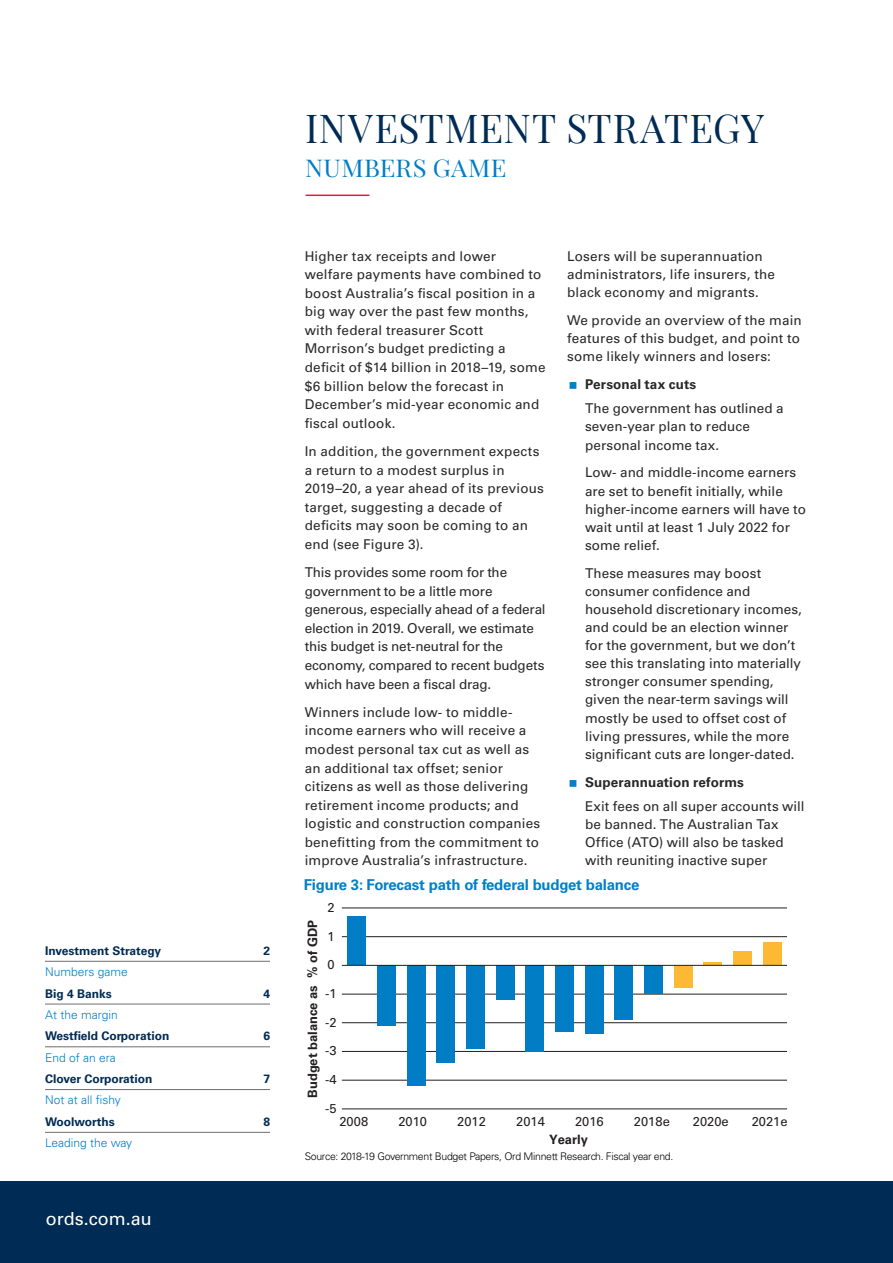
<style>
.page{position:relative;width:893px;height:1263px;background:#fff}
.page>*{position:absolute;margin:0;border:0;box-sizing:border-box;transform-origin:0 0}
.t1{font:39px "Playfair Display";letter-spacing:.02em;color:#002b54}
.t2{font:24px "Playfair Display";letter-spacing:.01em;color:#007dc5;scale:1.07 1}
.t3{font:18px "Univers LT Std";color:#fff}
.t4{font:700 15px "Univers LT Std";letter-spacing:-.015em;color:#0081c7}
.t5{font:13.5px/18.1px "Univers LT Std";letter-spacing:.005em;color:#292829}
.t6{font:13.5px/18.6px "Univers LT Std";letter-spacing:-.015em;color:#292829}
.t7{font:700 13.5px "Univers LT Std";letter-spacing:.005em;color:#292829}
.t8{font:12.9px "Univers LT Std";color:#231f20}
.t9{font:700 12.9px "Univers LT Std";color:#231f20}
.t10{font:700 12px "Univers LT Std";color:#002b54}
.t11{font:300 12px "Univers LT Std";color:#007dc5}
.t12{font:300 10.5px "Univers LT Std";letter-spacing:-.03em;color:#000}
</style>
<div class="page">
<div style="left:0;top:1181px;width:893px;height:82px;background:#002b54"></div>
<hr style="left:45px;top:961px;width:225px;height:1px;background:#6d6e71">
<hr style="left:45px;top:1004px;width:225px;height:1px;background:#6d6e71">
<hr style="left:45px;top:1046px;width:225px;height:1px;background:#6d6e71">
<hr style="left:45px;top:1089px;width:225px;height:1px;background:#6d6e71">
<hr style="left:45px;top:1132px;width:225px;height:1px;background:#6d6e71">
<hr style="left:306px;top:195px;width:63px;height:1px;background:#ed1c29">
<hr style="left:342px;top:1109px;width:445px;height:1px;background:#231f20">
<hr style="left:342px;top:1080px;width:445px;height:1px;background:#231f20">
<hr style="left:342px;top:1051px;width:445px;height:1px;background:#231f20">
<hr style="left:342px;top:1022px;width:445px;height:1px;background:#231f20">
<hr style="left:342px;top:994px;width:445px;height:1px;background:#231f20">
<hr style="left:342px;top:936px;width:445px;height:1px;background:#231f20">
<hr style="left:342px;top:908px;width:445px;height:1px;background:#231f20">
<div style="left:763px;top:942px;width:18px;height:23px;background:#fdb933"></div>
<div style="left:733px;top:951px;width:19px;height:14px;background:#fdb933"></div>
<hr style="left:704px;top:962px;width:18px;height:3px;background:#fdb933">
<div style="left:674px;top:965px;width:18px;height:23px;background:#fdb933"></div>
<div style="left:644px;top:965px;width:19px;height:29px;background:#007dc5"></div>
<div style="left:615px;top:965px;width:18px;height:55px;background:#007dc5"></div>
<div style="left:585px;top:965px;width:18px;height:69px;background:#007dc5"></div>
<div style="left:555px;top:965px;width:19px;height:66px;background:#007dc5"></div>
<div style="left:525px;top:965px;width:19px;height:86px;background:#007dc5"></div>
<div style="left:496px;top:965px;width:18px;height:35px;background:#007dc5"></div>
<div style="left:466px;top:965px;width:19px;height:83px;background:#007dc5"></div>
<div style="left:436px;top:965px;width:19px;height:98px;background:#007dc5"></div>
<div style="left:407px;top:965px;width:18px;height:121px;background:#007dc5"></div>
<div style="left:377px;top:965px;width:19px;height:61px;background:#007dc5"></div>
<div style="left:347px;top:916px;width:19px;height:49px;background:#007dc5"></div>
<hr style="left:342px;top:965px;width:445px;height:1px;background:#231f20">
<p class="t10" style="left:45px;top:943px;width:118px">Investment Strategy</p>
<p class="t10" style="left:263px;top:943px;width:8px">2</p>
<p class="t11" style="left:45px;top:965px;width:84px">Numbers game</p>
<p class="t10" style="left:45px;top:986px;width:68px">Big 4 Banks</p>
<p class="t10" style="left:263px;top:986px;width:8px">4</p>
<p class="t11" style="left:45px;top:1007px;width:74px">At the margin</p>
<p class="t10" style="left:45px;top:1029px;width:126px">Westfield Corporation</p>
<p class="t10" style="left:263px;top:1029px;width:8px">6</p>
<p class="t11" style="left:45px;top:1050px;width:72px">End of an era</p>
<p class="t10" style="left:45px;top:1072px;width:109px">Clover Corporation</p>
<p class="t10" style="left:263px;top:1072px;width:8px">7</p>
<p class="t11" style="left:45px;top:1093px;width:77px">Not at all fishy</p>
<p class="t10" style="left:45px;top:1114px;width:71px">Woolworths</p>
<p class="t10" style="left:263px;top:1114px;width:8px">8</p>
<p class="t11" style="left:45px;top:1136px;width:89px">Leading the way</p>
<h3 class="t3" style="left:46px;top:1208px;width:108px">ords.com.au</h3>
<h1 class="t1" style="left:305px;top:104px;width:461px">INVESTMENT STRATEGY</h1>
<h2 class="t2" style="left:305px;top:153px;width:190px">NUMBERS GAME</h2>
<p class="t5" style="left:305px;top:247px;width:242px;line-height:18.6px">Higher tax receipts and lower welfare payments have combined to boost Australia’s fiscal position in a big way over the past few months, with federal treasurer Scott<br>Morrison’s budget predicting a deficit of $14 billion in 2018–19, some $6 billion below the forecast in<br>December’s mid-year economic and fiscal outlook.</p>
<p class="t5" style="left:305px;top:442px;width:241px;line-height:18.6px">In addition, the government expects a return to a modest surplus in<br>2019–20, a year ahead of its previous target, suggesting a decade of deficits may soon be coming to an end (see Figure 3).</p>
<p class="t6" style="left:305px;top:563px;width:242px">This provides some room for the government to be a little more generous, especially ahead of a federal election in 2019. Overall, we estimate this budget is net-neutral for the economy, compared to recent budgets which have been a fiscal drag.</p>
<p class="t5" style="left:305px;top:703px;width:237px;line-height:18.6px">Winners include low- to middle&shy;income earners who will receive a modest personal tax cut as well as an additional tax offset; senior citizens as well as those delivering retirement income products; and logistic and construction companies benefitting from the commitment to improve Australia’s infrastructure.</p>
<p class="t5" style="left:567px;top:247px;width:209px">Losers will be superannuation administrators, life insurers, the black economy and migrants.</p>
<p class="t5" style="left:567px;top:311px;width:236px">We provide an overview of the main features of this budget, and point to some likely winners and losers:</p>
<p class="t7" style="left:585px;top:376px;width:113px">Personal tax cuts</p>
<p class="t5" style="left:585px;top:399px;width:200px">The government has outlined a seven-year plan to reduce personal income tax.</p>
<p class="t5" style="left:585px;top:464px;width:222px">Low- and middle-income earners are set to benefit initially, while higher-income earners will have to wait until at least 1 July 2022 for some relief.</p>
<p class="t5" style="left:585px;top:564px;width:218px">These measures may boost consumer confidence and household discretionary incomes, and could be an election winner for the government, but we don’t see this translating into materially stronger consumer spending, given the near-term savings will mostly be used to offset cost of living pressures, while the more significant cuts are longer-dated.</p>
<p class="t7" style="left:585px;top:774px;width:160px">Superannuation reforms</p>
<p class="t5" style="left:585px;top:797px;width:221px">Exit fees on all super accounts will be banned. The Australian Tax<br>Office (ATO) will also be tasked with reuniting inactive super</p>
<p class="t4" style="left:304px;top:876px;width:337px">Figure 3: Forecast path of federal budget balance</p>
<p class="t8" style="left:327px;top:899px;width:9px">2</p>
<p class="t9" style="left:305px;top:1098px;width:179px;rotate:-90deg">Budget balance as % of GDP</p>
<p class="t8" style="left:327px;top:928px;width:9px">1</p>
<p class="t8" style="left:327px;top:957px;width:9px">0</p>
<p class="t8" style="left:325px;top:986px;width:13px">-1</p>
<p class="t8" style="left:325px;top:1014px;width:13px">-2</p>
<p class="t8" style="left:325px;top:1043px;width:13px">-3</p>
<p class="t8" style="left:325px;top:1072px;width:13px">-4</p>
<p class="t8" style="left:325px;top:1100px;width:13px">-5</p>
<p class="t8" style="left:339px;top:1113px;width:30px">2008</p>
<p class="t8" style="left:398px;top:1113px;width:30px">2010</p>
<p class="t8" style="left:457px;top:1113px;width:30px">2012</p>
<p class="t8" style="left:516px;top:1113px;width:30px">2014</p>
<p class="t8" style="left:575px;top:1113px;width:30px">2016</p>
<p class="t8" style="left:634px;top:1113px;width:37px">2018e</p>
<p class="t8" style="left:693px;top:1113px;width:37px">2020e</p>
<p class="t8" style="left:752px;top:1113px;width:37px">2021e</p>
<p class="t9" style="left:549px;top:1131px;width:40px">Yearly</p>
<p class="t12" style="left:305px;top:1150px;width:370px">Source: 2018-19 Government Budget Papers, Ord Minnett Research. Fiscal year end.</p>
</div>
